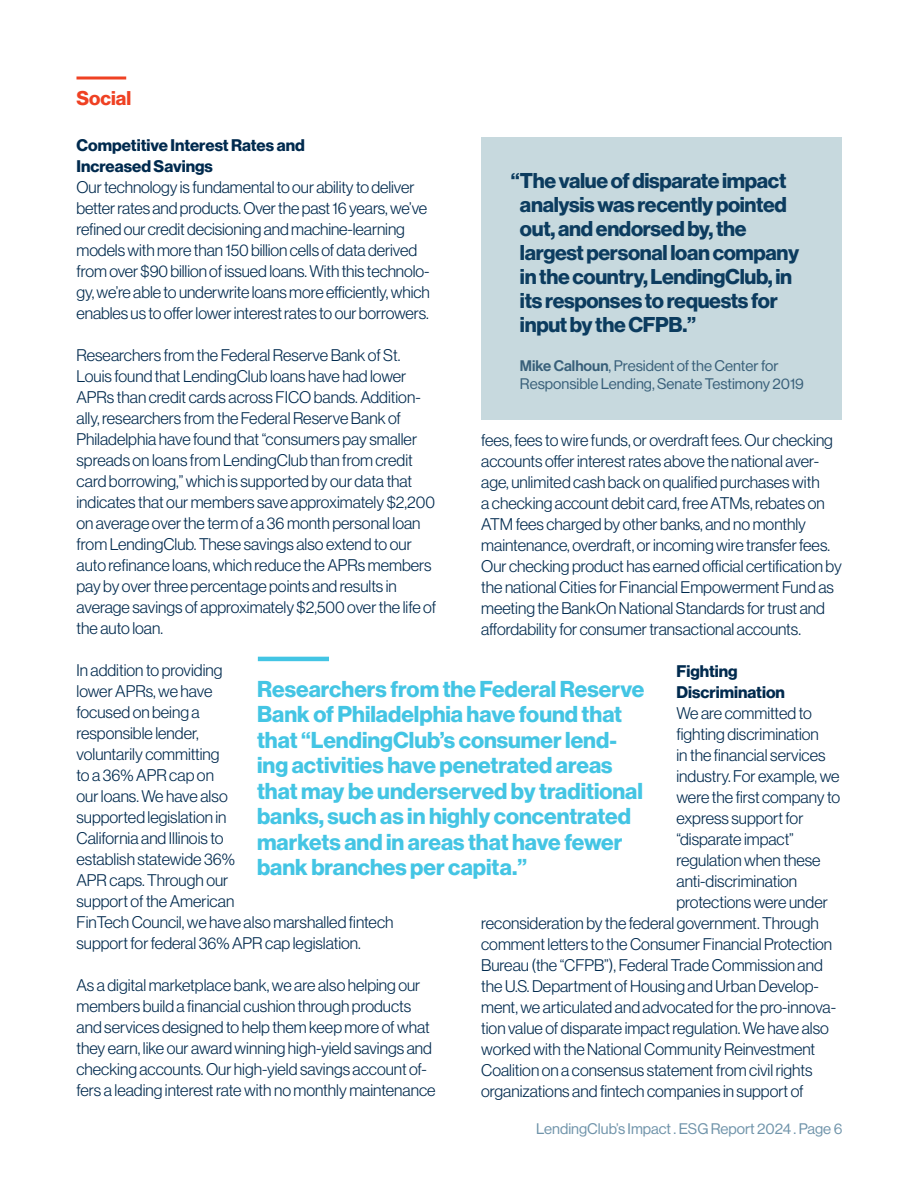
<style>
.page{position:relative;width:918px;height:1188px;background:#fff}
.page>*{position:absolute;margin:0;border:0;box-sizing:border-box;transform-origin:0 0}
.t1{font:700 22.5px/25.5px "Haas Grot Disp 75";color:#44c5e4}
.t2{font:700 21px/24px "Haas Grot Disp 75";letter-spacing:-.015em;color:#0c3c5f}
.t3{font:700 19.5px "Haas Grot Disp 75";color:#ef4123}
.t4{font:300 16.5px/21px "Haas Grot Disp 45";color:#002a4e}
.t5{font:700 16.5px/21px "Haas Grot Disp 75";color:#002a4e}
.t6{font:15px/18px "Haas Grot Disp 55 Roman";color:#39607a}
.t7{font:15px "Haas Grot Disp 55 Roman";color:#7094aa}
.s1{font-family:"Haas Grot Disp 65";font-weight:500}
</style>
<div class="page">
<svg style="left:76px;top:76px;width:50px;height:4px"></svg>
<div style="left:481px;top:137px;width:361px;height:283px;background:#c7d9de"></div>
<hr style="left:258px;top:657px;width:71px;height:4px;background:#43c5e4">
<p class="t3" style="left:76px;top:86px;width:56px">Social</p>
<p class="t5" style="left:76px;top:135px;width:230px">Competitive Interest Rates and<br>Increased Savings</p>
<p class="t4" style="left:76px;top:176px;width:355px">Our technology is fundamental to our ability to deliver better rates and products. Over the past 16 years, we’ve refined our credit decisioning and machine-learning models with more than 150 billion cells of data derived from over $90 billion of issued loans. With this technolo&shy;gy, we’re able to underwrite loans more efficiently, which enables us to offer lower interest rates to our borrowers.</p>
<p class="t4" style="left:76px;top:344px;width:361px">Researchers from the Federal Reserve Bank of St.<br>Louis found that LendingClub loans have had lower APRs than credit cards across FICO bands. Addition&shy;ally, researchers from the Federal Reserve Bank of Philadelphia have found that “consumers pay smaller spreads on loans from LendingClub than from credit card borrowing,” which is supported by our data that indicates that our members save approximately $2,200 on average over the term of a 36 month personal loan from LendingClub. These savings also extend to our auto refinance loans, which reduce the APRs members pay by over three percentage points and results in average savings of approximately $2,500 over the life of the auto loan.</p>
<p class="t4" style="left:76px;top:659px;width:318px">In addition to providing<br>lower APRs, we have<br>focused on being a<br>responsible lender,<br>voluntarily committing<br>to a 36% APR cap on<br>our loans. We have also<br>supported legislation in<br>California and Illinois to<br>establish statewide 36%<br>APR caps. Through our<br>support of the American<br>FinTech Council, we have also marshalled fintech support for federal 36% APR cap legislation.</p>
<p class="t4" style="left:76px;top:974px;width:361px">As a digital marketplace bank, we are also helping our members build a financial cushion through products and services designed to help them keep more of what they earn, like our award winning high-yield savings and checking accounts. Our high-yield savings account of&shy;fers a leading interest rate with no monthly maintenance</p>
<p class="t2" style="left:520px;top:169px;width:281px;text-indent:-9px">“The value of disparate impact analysis was recently pointed out, and endorsed by, the largest personal loan company in the country, LendingClub, in its responses to requests for input by the CFPB.”</p>
<p class="t6" style="left:520px;top:356px;width:285px"><span class="s1">Mike Calhoun</span>, President of the Center for<br>Responsible Lending, Senate Testimony 2019</p>
<p class="t4" style="left:481px;top:430px;width:362px">fees, fees to wire funds, or overdraft fees. Our checking accounts offer interest rates above the national aver&shy;age, unlimited cash back on qualified purchases with<br>a checking account debit card, free ATMs, rebates on ATM fees charged by other banks, and no monthly maintenance, overdraft, or incoming wire transfer fees.<br>Our checking product has earned official certification by the national Cities for Financial Empowerment Fund as meeting the BankOn National Standards for trust and affordability for consumer transactional accounts.</p>
<p class="t5" style="left:676px;top:661px;width:110px">Fighting<br>Discrimination</p>
<p class="t4" style="left:676px;top:703px;width:137px">We are committed to</p>
<p class="t4" style="left:676px;top:724px;width:144px">fighting discrimination</p>
<p class="t4" style="left:676px;top:745px;width:151px">in the financial services</p>
<p class="t4" style="left:676px;top:766px;width:165px">industry. For example, we</p>
<p class="t4" style="left:676px;top:787px;width:165px">were the first company to</p>
<p class="t4" style="left:676px;top:808px;width:128px">express support for</p>
<p class="t4" style="left:676px;top:829px;width:119px">“disparate impact”</p>
<p class="t4" style="left:676px;top:850px;width:146px">regulation when these</p>
<p class="t4" style="left:676px;top:871px;width:122px">anti-discrimination</p>
<p class="t4" style="left:676px;top:892px;width:153px">protections were under</p>
<p class="t4" style="left:481px;top:913px;width:339px">reconsideration by the federal government. Through</p>
<p class="t4" style="left:481px;top:934px;width:353px">comment letters to the Consumer Financial Protection</p>
<p class="t4" style="left:481px;top:955px;width:343px">Bureau (the “CFPB”), Federal Trade Commission and</p>
<p class="t4" style="left:481px;top:976px;width:339px">the U.S. Department of Housing and Urban Develop-</p>
<p class="t4" style="left:481px;top:997px;width:357px">ment, we articulated and advocated for the pro-innova-</p>
<p class="t4" style="left:481px;top:1018px;width:349px">tion value of disparate impact regulation. We have also</p>
<p class="t4" style="left:481px;top:1039px;width:336px">worked with the National Community Reinvestment</p>
<p class="t4" style="left:481px;top:1060px;width:333px">Coalition on a consensus statement from civil rights</p>
<p class="t4" style="left:481px;top:1081px;width:324px">organizations and fintech companies in support of</p>
<p class="t1" style="left:257px;top:677px;width:389px">Researchers from the Federal Reserve Bank of Philadelphia have found that that “LendingClub’s consumer lend&shy;ing activities have penetrated areas that may be underserved by traditional banks, such as in highly concentrated markets and in areas that have fewer bank branches per capita.”</p>
<p class="t7" style="left:536px;top:1120px;width:308px">LendingClub’s Impact . ESG Report 2024 . Page 6</p>
</div>
